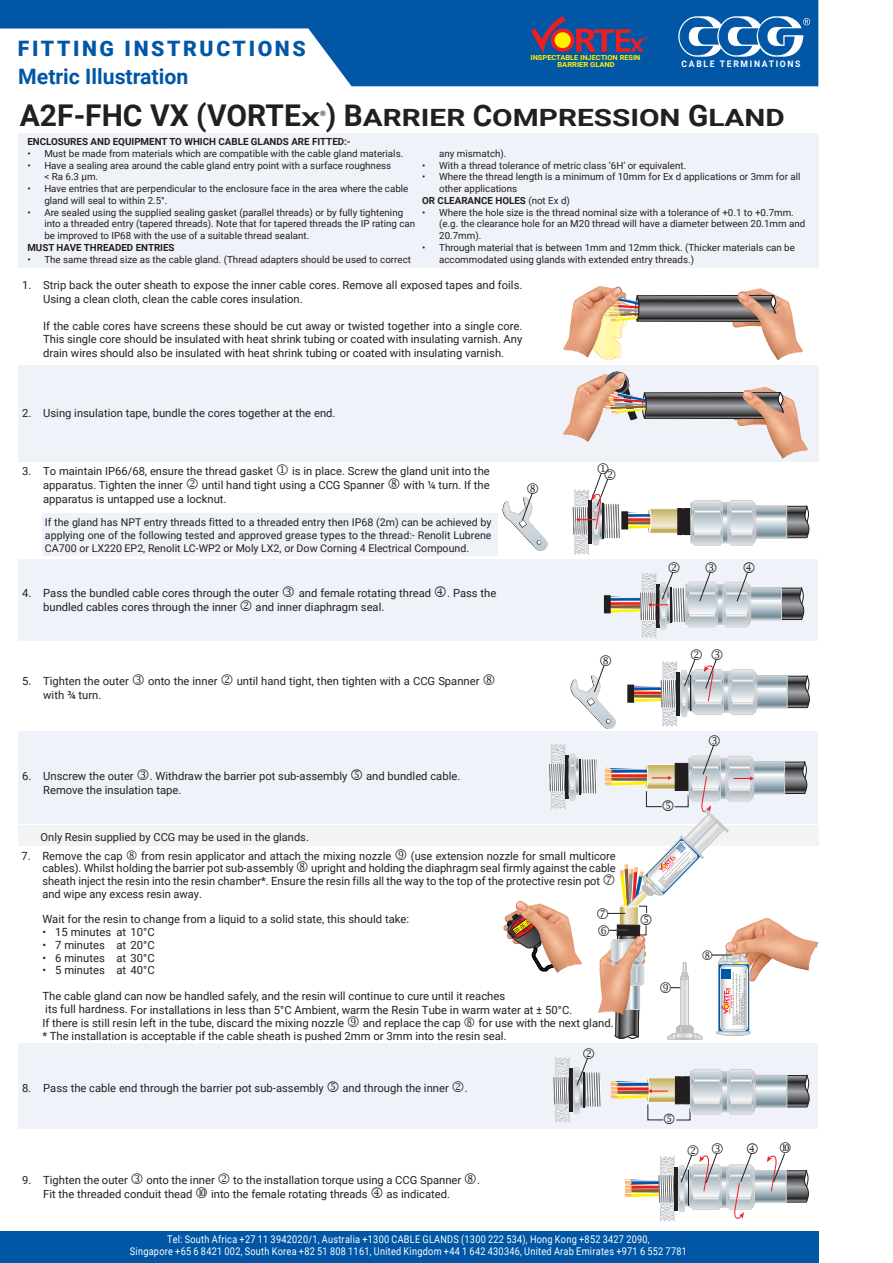
<style>
.page{position:relative;width:893px;height:1263px;background:#fff}
.page>*{position:absolute;margin:0;border:0;box-sizing:border-box;transform-origin:0 0}
.t1{font:700 30px "Roboto";color:#231f20}
.t2{font:700 23.85px "Roboto";color:#231f20;scale:1.25 1}
.t3{font:900 21.3px "Roboto";letter-spacing:.125em;color:#0157a5}
.t4{font:700 21.3px "Roboto";color:#0157a5}
.t5{font:14.85px "Wingdings 2";color:#231f20}
.t6{font:14.4px "Wingdings 2";color:#231f20}
.t7{font:11.25px/13.5px "Roboto";color:#231f20}
.t8{font:11.1px "Roboto";color:#231f20}
.t9{font:10.65px/12.8px "Roboto";color:#231f20;text-align:justify}
.t10{font:10.65px/12px "Roboto";letter-spacing:.03em;color:#fff;text-align:center;scale:.86 1}
.t11{font:9.75px/11.7px "Roboto";color:#231f20}
.t12{font:700 9.75px "Roboto";color:#231f20}
.t13{font:700 9px "Roboto";letter-spacing:.195em;color:#fff;scale:.95 1}
.t14{font:700 7.5px "Roboto";color:#231f20}
.t15{font:700 7.05px/7.6px "Roboto";color:#fff101;text-align:center;scale:1.06 1}
.t16{font:700 4.95px "Roboto";color:#ee1d23}
.s1{font-size:19.2px}
.s2{font-size:30px}
.s3{font-size:29.7px}
.s4{font-weight:400}
.s5{font-size:11.25px}
</style>
<div class="page">
<div style="left:0;top:1231px;width:818px;height:32px;background:#0157a5"></div>
<svg style="left:0;top:0;width:818px;height:86px;fill:#0157a5"></svg>
<svg style="left:678px;top:16px;width:132px;height:41px"></svg>
<div style="left:18px;top:133px;width:800px;height:134px;background:#eff2f9"></div>
<svg style="left:576px;top:29px;width:68px;height:23px"></svg>
<div style="left:551px;top:29px;width:23px;height:23px;background:#ee1d23;border-radius:50%"></div>
<svg style="left:555px;top:32px;width:16px;height:16px"></svg>
<svg style="left:531px;top:16px;width:35px;height:37px"></svg>
<div style="left:18px;top:365px;width:800px;height:96px;background:#eff2f9"></div>
<div style="left:18px;top:559px;width:800px;height:82px;background:#eff2f9"></div>
<div style="left:18px;top:1044px;width:800px;height:85px;background:#eff2f9"></div>
<div style="left:18px;top:731px;width:800px;height:92px;background:#eff2f9"></div>
<svg style="left:722px;top:1073px;width:4px;height:37px"></svg>
<div style="left:707px;top:1071px;width:21px;height:41px;border:1px solid #d1d2d4"></div>
<div style="left:727px;top:1071px;width:3px;height:41px;border:1px solid #d1d2d4"></div>
<svg style="left:728px;top:1069px;width:82px;height:45px"></svg>
<svg style="left:724px;top:674px;width:3px;height:36px"></svg>
<div style="left:709px;top:672px;width:20px;height:40px;border:1px solid #d1d2d4"></div>
<div style="left:729px;top:672px;width:3px;height:40px;border:1px solid #d1d2d4"></div>
<svg style="left:730px;top:669px;width:80px;height:46px"></svg>
<svg style="left:611px;top:1069px;width:111px;height:52px"></svg>
<svg style="left:563px;top:286px;width:240px;height:74px"></svg>
<div style="left:18px;top:825px;width:800px;height:21px;background:#f2f3f4"></div>
<div style="left:42px;top:513px;width:455px;height:43px;background:#eff2f9"></div>
<svg style="left:627px;top:659px;width:97px;height:68px"></svg>
<svg style="left:554px;top:1057px;width:47px;height:66px"></svg>
<svg style="left:563px;top:372px;width:249px;height:266px"></svg>
<svg style="left:503px;top:493px;width:45px;height:58px"></svg>
<svg style="left:625px;top:1153px;width:184px;height:69px"></svg>
<svg style="left:571px;top:665px;width:45px;height:64px"></svg>
<svg style="left:503px;top:744px;width:316px;height:295px"></svg>
<h3 class="t3" style="left:18px;top:34px;width:289px">FITTING INSTRUCTIONS</h3>
<h3 class="t4" style="left:18px;top:61px;width:172px">Metric Illustration</h3>
<p class="t16" style="left:644px;top:35px;width:5px">®</p>
<p class="t15" style="left:531px;top:53px;width:105px">INSPECTABLE INJECTION RESIN<br>BARRIER GLAND</p>
<p class="t13" style="left:682px;top:58px;width:127px">CABLE TERMINATIONS</p>
<h1 class="t1" style="left:20px;top:95px;width:302px">A2F-FHC VX (VORTE<span class="s1">X</span></h1>
<p class="t14" style="left:320px;top:108px;width:7px">®</p>
<h2 class="t2" style="left:326px;top:101px;width:369px"><span class="s2">)</span> <span class="s3">B</span>ARRIER <span class="s3">C</span>OMPRESSION <span class="s3">G</span>LAND</h2>
<p class="t12" style="left:27px;top:135px;width:325px">ENCLOSURES AND EQUIPMENT TO WHICH CABLE GLANDS ARE FITTED:-</p>
<p class="t11" style="left:27px;top:147px;width:377px">• Must be made from materials which are compatible with the cable gland materials.</p>
<p class="t11" style="left:44px;top:159px;width:348px;text-indent:-17px">• Have a sealing area around the cable gland entry point with a surface roughness &lt; Ra 6.3 µm.</p>
<p class="t11" style="left:44px;top:182px;width:366px;text-indent:-17px">• Have entries that are perpendicular to the enclosure face in the area where the cable gland will seal to within 2.5°.</p>
<p class="t11" style="left:44px;top:206px;width:372px;text-indent:-17px">• Are sealed using the supplied sealing gasket (parallel threads) or by fully tightening into a threaded entry (tapered threads). Note that for tapered threads the IP rating can be improved to IP68 with the use of a suitable thread sealant.</p>
<p class="t12" style="left:27px;top:240px;width:149px">MUST HAVE THREADED ENTRIES</p>
<p class="t11" style="left:27px;top:253px;width:385px">• The same thread size as the cable gland. (Thread adapters should be used to correct</p>
<p class="t11" style="left:439px;top:147px;width:69px">any mismatch).</p>
<p class="t11" style="left:422px;top:159px;width:266px">• With a thread tolerance of metric class ‘6H’ or equivalent.</p>
<p class="t11" style="left:422px;top:171px;width:380px">• Where the thread length is a minimum of 10mm for Ex d applications or 3mm for all</p>
<p class="t11" style="left:439px;top:182px;width:80px">other applications</p>
<p class="t12" style="left:422px;top:193px;width:149px">OR CLEARANCE HOLES <span class="s4">(not Ex d)</span></p>
<p class="t11" style="left:439px;top:206px;width:368px;text-indent:-17px">• Where the hole size is the thread nominal size with a tolerance of +0.1 to +0.7mm. (e.g. the clearance hole for an M20 thread will have a diameter between 20.1mm and<br>20.7mm).</p>
<p class="t11" style="left:439px;top:241px;width:357px;text-indent:-17px">• Through material that is between 1mm and 12mm thick. (Thicker materials can be accommodated using glands with extended entry threads.)</p>
<p class="t7" style="left:43px;top:278px;width:481px;text-indent:-21px">1. Strip back the outer sheath to expose the inner cable cores. Remove all exposed tapes and foils.<br>Using a clean cloth, clean the cable cores insulation.</p>
<p class="t7" style="left:43px;top:318px;width:481px;text-align:justify">If the cable cores have screens these should be cut away or twisted together into a single core.<br>This single core should be insulated with heat shrink tubing or coated with insulating varnish. Any drain wires should also be insulated with heat shrink tubing or coated with insulating varnish.</p>
<p class="t7" style="left:22px;top:406px;width:315px">2. Using insulation tape, bundle the cores together at the end.</p>
<p class="t8" style="left:22px;top:463px;width:253px"><span class="s5">3.</span> To maintain IP66/68, ensure the thread gasket</p>
<p class="t7" style="left:292px;top:464px;width:199px">is in place. Screw the gland unit into the</p>
<p class="t7" style="left:43px;top:478px;width:141px">apparatus. Tighten the inner</p>
<p class="t7" style="left:43px;top:478px;width:448px;line-height:14.1px;text-indent:159px">until hand tight using a CCG Spanner ❑ with ¼ turn. If the apparatus is untapped use a locknut.</p>
<p class="t9" style="left:45px;top:515px;width:448px">If the gland has NPT entry threads fitted to a threaded entry then IP68 (2m) can be achieved by applying one of the following tested and approved grease types to the thread:- Renolit Lubrene CA700 or LX220 EP2, Renolit LC-WP2 or Moly LX2, or Dow Corning 4 Electrical Compound.</p>
<p class="t7" style="left:22px;top:586px;width:411px">4. Pass the bundled cable cores through the outer ● and female rotating thread</p>
<p class="t7" style="left:447px;top:586px;width:51px">. Pass the</p>
<p class="t7" style="left:43px;top:600px;width:195px">bundled cables cores through the inner</p>
<p class="t7" style="left:256px;top:600px;width:130px">and inner diaphragm seal.</p>
<p class="t7" style="left:22px;top:674px;width:197px">5. Tighten the outer ● onto the inner</p>
<p class="t7" style="left:237px;top:674px;width:260px">until hand tight, then tighten with a CCG Spanner ❑</p>
<p class="t7" style="left:43px;top:688px;width:60px">with ¾ turn.</p>
<p class="t7" style="left:43px;top:768px;width:419px;line-height:14.1px;text-indent:-21px">6. Unscrew the outer ●. Withdraw the barrier pot sub-assembly ■ and bundled cable.<br>Remove the insulation tape.</p>
<p class="t8" style="left:41px;top:829px;width:270px">Only Resin supplied by CCG may be used in the glands.</p>
<p class="t7" style="left:22px;top:848px;width:371px">7. Remove the cap ❑ from resin applicator and attach the mixing nozzle</p>
<p class="t7" style="left:42px;top:849px;width:575px;line-height:12.8px;text-indent:368px">(use extension nozzle for small multicore cables). Whilst holding the barrier pot sub-assembly ❑ upright and holding the diaphragm seal firmly against the cable sheath inject the resin into the resin chamber*. Ensure the resin fills all the way to the top of the protective resin pot and wipe any excess resin away.</p>
<p class="t7" style="left:42px;top:912px;width:368px">Wait for the resin to change from a liquid to a solid state, this should take:</p>
<p class="t7" style="left:42px;top:925px;width:114px">• 15 minutes at 10°C</p>
<p class="t7" style="left:42px;top:938px;width:114px">• 7 minutes at 20°C</p>
<p class="t7" style="left:42px;top:950px;width:114px">• 6 minutes at 30°C</p>
<p class="t7" style="left:42px;top:963px;width:114px">• 5 minutes at 40°C</p>
<p class="t7" style="left:42px;top:988px;width:531px;line-height:14.2px">The cable gland can now be handled safely, and the resin will continue to cure until it reaches<br>its full hardness. For installations in less than 5°C Ambient, warm the Resin Tube in warm water at ± 50°C.</p>
<p class="t7" style="left:42px;top:1016px;width:303px">If there is still resin left in the tube, discard the mixing nozzle</p>
<p class="t7" style="left:42px;top:1016px;width:573px;text-indent:320px">and replace the cap ❑ for use with the next gland. * The installation is acceptable if the cable sheath is pushed 2mm or 3mm into the resin seal.</p>
<p class="t7" style="left:22px;top:1080px;width:428px">8. Pass the cable end through the barrier pot sub-assembly ■ and through the inner</p>
<p class="t7" style="left:465px;top:1080px;width:4px">.</p>
<p class="t7" style="left:22px;top:1173px;width:194px">9. Tighten the outer ● onto the inner</p>
<p class="t7" style="left:43px;top:1172px;width:438px;line-height:14.1px;text-indent:190px">to the installation torque using a CCG Spanner ❑.<br>Fit the threaded conduit thead ▲ into the female rotating threads</p>
<p class="t7" style="left:386px;top:1187px;width:65px">as indicated.</p>
<h3 class="t5" style="left:661px;top:798px;width:15px">■</h3>
<h3 class="t5" style="left:640px;top:912px;width:15px">■</h3>
<p class="t6" style="left:663px;top:1112px;width:14px">■</p>
<p class="t10" style="left:130px;top:1232px;width:649px">Tel: South Africa +27 11 3942020/1, Australia +1300 CABLE GLANDS (1300 222 534), Hong Kong +852 3427 2090,<br>Singapore +65 6 8421 002, South Korea +82 51 808 1161, United Kingdom +44 1 642 430346, United Arab Emirates +971 6 552 7781</p>
<h3 class="t5" style="left:704px;top:560px;width:15px">●</h3>
<h3 class="t5" style="left:710px;top:647px;width:15px">●</h3>
<h3 class="t5" style="left:708px;top:733px;width:15px">●</h3>
<h3 class="t5" style="left:711px;top:1142px;width:15px">●</h3>
</div>
